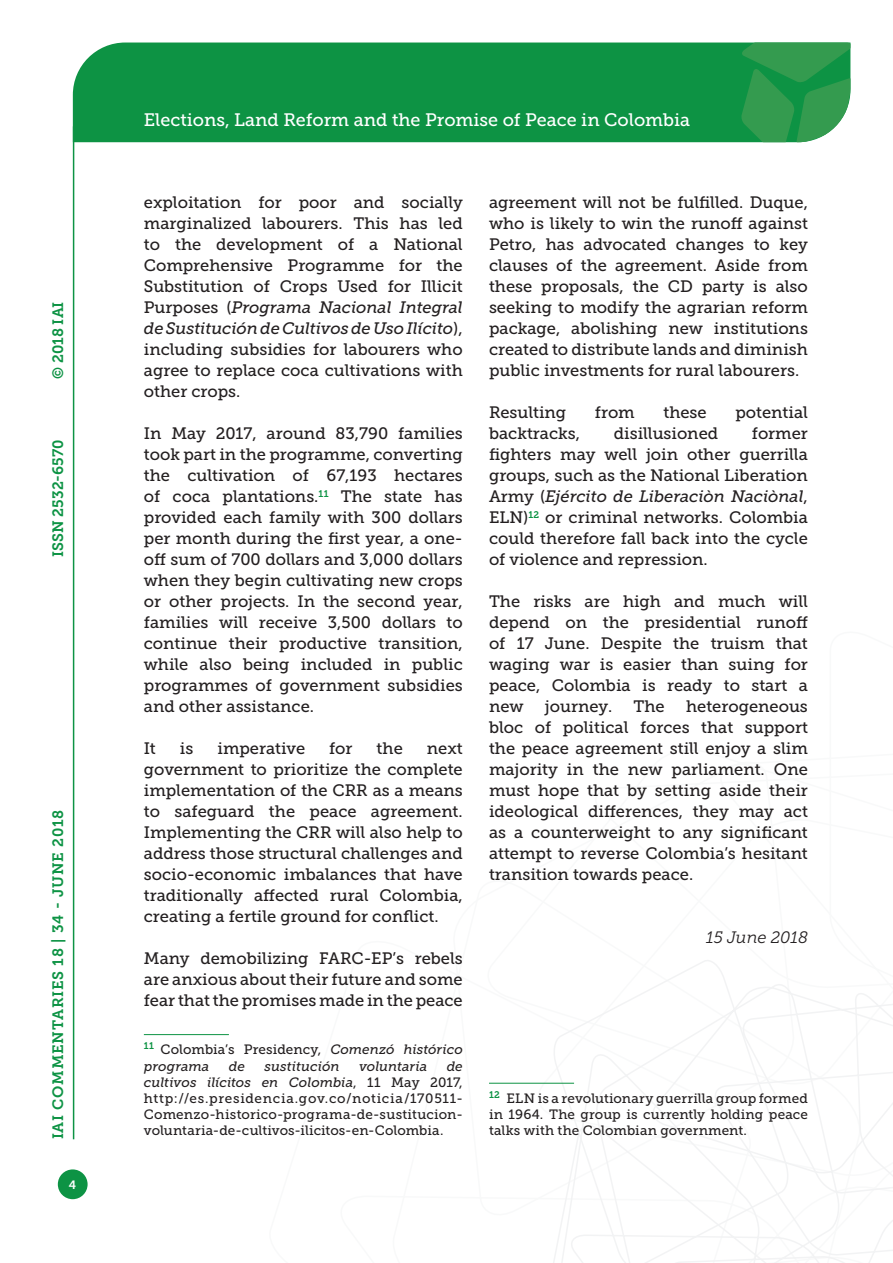
<style>
.page{position:relative;width:893px;height:1263px;background:#fff}
.page>*{position:absolute;margin:0;border:0;box-sizing:border-box;transform-origin:0 0}
.t1{font:18px "Museo Slab 500";color:#fff}
.Testo{font:16.5px/21px "Museo Slab 500";color:#231f20;text-align:justify}
.Testo-2{font:italic 16.5px "Museo Slab 300";color:#231f20}
.t2{font:15px "Museo Slab 700";letter-spacing:.05em;color:#0d9344}
.t3{font:15px "Museo Slab 700";color:#0d9344}
.Nota{font:13.5px/16.2px "Museo Slab 500";letter-spacing:.005em;color:#231f20;text-align:justify}
.Nota-2{font:italic 13.5px/16.2px "Museo Slab 500";letter-spacing:.005em;color:#231f20}
.t4{font:12px "Museo Slab 700";color:#fff}
.s1{font-style:italic}
.s2{font-style:normal}
</style>
<div class="page">
<svg style="left:531px;top:960px;width:362px;height:303px"></svg>
<div style="left:73px;top:43px;width:668px;height:99px;background:#0d9344"></div>
<svg style="left:741px;top:43px;width:109px;height:99px;background:#339d54"></svg>
<div style="left:58px;top:1169px;width:30px;height:30px;background:#0d9344;border-radius:50%"></div>
<hr style="left:73px;top:126px;width:1px;height:1013px;background:#0d9344">
<hr style="left:489px;top:1083px;width:85px;height:1px;background:#0d9344">
<hr style="left:144px;top:1034px;width:85px;height:1px;background:#0d9344">
<p class="t2" style="left:50px;top:379px;width:79px;rotate:-90deg">© 2018 IAI</p>
<p class="t3" style="left:50px;top:557px;width:119px;rotate:-90deg">ISSN 2532-6570</p>
<p class="t2" style="left:50px;top:1139px;width:331px;rotate:-90deg">IAI COMMENTARIES 18 | 34 - JUNE 2018</p>
<p class="t4" style="left:69px;top:1178px;width:9px">4</p>
<p class="t1" style="left:144px;top:110px;width:548px">Elections, Land Reform and the Promise of Peace in Colombia</p>
<p class="Testo" style="left:144px;top:192px;width:320px">exploitation for poor and socially marginalized labourers. This has led to the development of a National Comprehensive Programme for the Substitution of Crops Used for Illicit Purposes (<span class="s1">Programa Nacional Integral de Sustitución de Cultivos de Uso Ilícito</span>), including subsidies for labourers who agree to replace coca cultivations with other crops.</p>
<p class="Testo" style="left:144px;top:423px;width:320px">In May 2017, around 83,790 families took part in the programme, converting the cultivation of 67,193 hectares of coca plantations.<sup>11</sup> The state has provided each family with 300 dollars per month during the first year, a one&shy;off sum of 700 dollars and 3,000 dollars when they begin cultivating new crops or other projects. In the second year, families will receive 3,500 dollars to continue their productive transition, while also being included in public programmes of government subsidies and other assistance.</p>
<p class="Testo" style="left:144px;top:738px;width:14px">It</p>
<p class="Testo" style="left:180px;top:738px;width:15px">is</p>
<p class="Testo" style="left:217px;top:738px;width:89px">imperative</p>
<p class="Testo" style="left:329px;top:738px;width:25px">for</p>
<p class="Testo" style="left:377px;top:738px;width:28px">the</p>
<p class="Testo" style="left:144px;top:738px;width:320px;text-indent:283px">next government to prioritize the complete implementation of the CRR as a means to safeguard the peace agreement.<br>Implementing the CRR will also help to address those structural challenges and socio-economic imbalances that have traditionally affected rural Colombia, creating a fertile ground for conflict.</p>
<p class="Testo" style="left:144px;top:948px;width:320px">Many demobilizing FARC-EP’s rebels are anxious about their future and some fear that the promises made in the peace</p>
<p class="Nota-2" style="left:144px;top:1042px;width:320px"><sup>11</sup> <span class="s2">Colombia’s Presidency,</span> Comenzó histórico programa</p>
<p class="Nota" style="left:144px;top:1058px;width:320px;text-indent:303px"><span class="s1">de cultivos ilícitos en Colombia</span>, 11 May 2017, http://es.presidencia.gov.co/noticia/170511- Comenzo-historico-programa-de-sustitucion&shy;voluntaria-de-cultivos-ilicitos-en-Colombia.</p>
<p class="Nota-2" style="left:229px;top:1058px;width:18px">de</p>
<p class="Nota-2" style="left:264px;top:1058px;width:77px">sustitución</p>
<p class="Nota-2" style="left:359px;top:1058px;width:70px">voluntaria</p>
<p class="Testo" style="left:489px;top:192px;width:320px">agreement will not be fulfilled. Duque, who is likely to win the runoff against Petro, has advocated changes to key clauses of the agreement. Aside from these proposals, the CD party is also seeking to modify the agrarian reform package, abolishing new institutions created to distribute lands and diminish public investments for rural labourers.</p>
<p class="Testo" style="left:489px;top:402px;width:79px">Resulting</p>
<p class="Testo" style="left:595px;top:402px;width:41px">from</p>
<p class="Testo" style="left:663px;top:402px;width:45px">these</p>
<p class="Testo" style="left:735px;top:402px;width:74px">potential</p>
<p class="Testo" style="left:489px;top:423px;width:93px">backtracks,</p>
<p class="Testo" style="left:614px;top:423px;width:106px">disillusioned</p>
<p class="Testo" style="left:489px;top:423px;width:320px;text-indent:263px">former fighters may well join other guerrilla groups, such as the National Liberation Army (<span class="s1">Ejército de Liberaciòn Naciònal</span>, ELN)<sup>12</sup> or criminal networks. Colombia could therefore fall back into the cycle of violence and repression.</p>
<p class="Testo" style="left:489px;top:591px;width:320px">The risks are high and much will depend on the presidential runoff of 17 June. Despite the truism that waging war is easier than suing for peace, Colombia is ready to start a new</p>
<p class="Testo" style="left:489px;top:696px;width:320px;text-indent:197px">heterogeneous bloc of political forces that support the peace agreement still enjoy a slim majority in the new parliament. One must hope that by setting aside their ideological differences, they may act as a counterweight to any significant attempt to reverse Colombia’s hesitant transition towards peace.</p>
<p class="Testo" style="left:545px;top:696px;width:69px">journey.</p>
<p class="Testo" style="left:633px;top:696px;width:33px">The</p>
<p class="Testo-2" style="left:706px;top:928px;width:103px">15 June 2018</p>
<p class="Nota" style="left:489px;top:1090px;width:320px"><sup>12</sup> ELN is a revolutionary guerrilla group formed in 1964. The group is currently holding peace talks with the Colombian government.</p>
</div>
